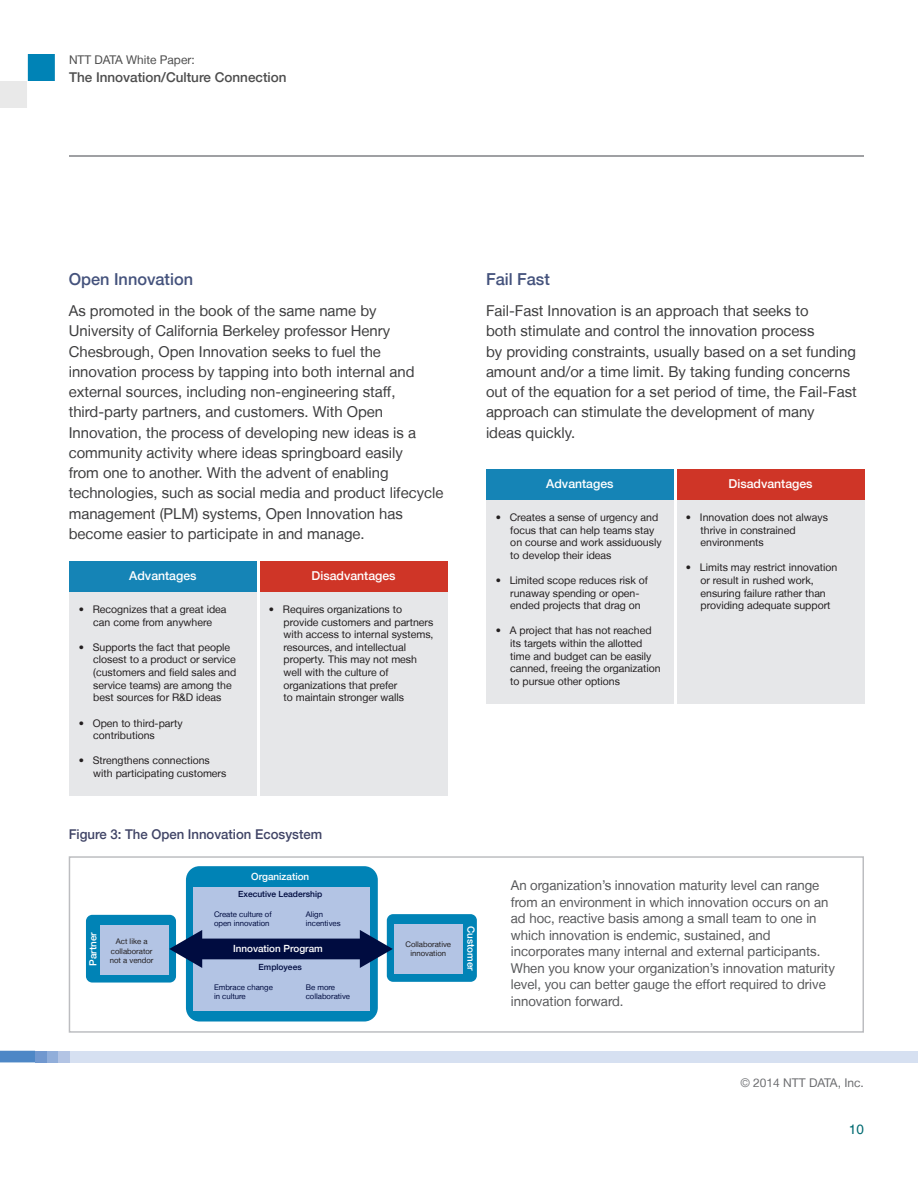
<style>
.page{position:relative;width:918px;height:1188px;background:#fff}
.page>*{position:absolute;margin:0;border:0;box-sizing:border-box;transform-origin:0 0}
.t1{font:500 16.5px "Helvetica Neue LT";color:#44527c}
.t2{font:15px/20.2px "Helvetica Neue LT";color:#3e3e3f}
.t3{font:13.5px/16.5px "Helvetica Neue LT";color:#57585a}
.t4{font:500 13.5px "Helvetica Neue LT";color:#404466}
.t5{font:500 13.5px "Helvetica Neue LT";color:#4d4d4d}
.t6{font:13.5px "Helvetica LT Com";color:#006a71}
.t7{font:500 12.3px "Helvetica Neue LT";color:#fff}
.t8{font:12px "Helvetica Neue LT";color:#4d4d4d}
.t9{font:12px "Helvetica Neue LT";color:#6c6d70}
.t10{font:10.5px/12.6px "Helvetica Neue LT";color:#231f20}
.t11{font:500 9.9px "Helvetica Neue LT";color:#fff}
.t12{font:500 8.55px "Helvetica Neue LT";color:#000c40}
.t13{font:7.8px/9.3px "Helvetica Neue LT";color:#000c40}
.t14{font:7.8px/9.3px "Helvetica Neue LT";color:#231f20;text-align:center}
.s1{color:#808285}
</style>
<div class="page">
<svg style="left:0;top:1051px;width:35px;height:11px"></svg>
<div style="left:35px;top:1051px;width:12px;height:11px;background:#7198cf"></div>
<div style="left:47px;top:1051px;width:12px;height:11px;background:#91aeda"></div>
<div style="left:59px;top:1051px;width:11px;height:11px;background:#b3c4e4"></div>
<div style="left:70px;top:1051px;width:848px;height:11px;background:#d6e0f1"></div>
<svg style="left:0;top:54px;width:55px;height:54px"></svg>
<hr style="left:69px;top:155px;width:795px;height:2px;background:#808285">
<div style="left:69px;top:585px;width:188px;height:211px;background:#e6e7e9"></div>
<div style="left:260px;top:585px;width:188px;height:211px;background:#e6e7e9"></div>
<div style="left:69px;top:561px;width:188px;height:31px;background:#1584b6"></div>
<div style="left:260px;top:561px;width:188px;height:31px;background:#cf3527"></div>
<div style="left:486px;top:493px;width:188px;height:211px;background:#e6e7e9"></div>
<div style="left:677px;top:493px;width:188px;height:211px;background:#e6e7e9"></div>
<div style="left:486px;top:469px;width:188px;height:31px;background:#1584b6"></div>
<div style="left:677px;top:469px;width:188px;height:31px;background:#cf3527"></div>
<div style="left:69px;top:856px;width:795px;height:177px;border:1px solid #bcbdc0"></div>
<div style="left:186px;top:866px;width:192px;height:156px;background:#0083b6;border-radius:14px"></div>
<div style="left:387px;top:914px;width:90px;height:68px;background:#0083b6;border-radius:6px"></div>
<div style="left:86px;top:915px;width:90px;height:68px;background:#0083b6;border-radius:6px"></div>
<div style="left:193px;top:887px;width:177px;height:123px;background:#b3c4e4"></div>
<div style="left:100px;top:925px;width:69px;height:49px;background:#b3c4e4"></div>
<div style="left:394px;top:924px;width:69px;height:50px;background:#b3c4e4"></div>
<svg style="left:169px;top:930px;width:224px;height:38px"></svg>
<p class="t8" style="left:69px;top:53px;width:127px">NTT DATA White Paper:</p>
<p class="t5" style="left:69px;top:69px;width:219px">The Innovation/Culture Connection</p>
<h1 class="t1" style="left:69px;top:269px;width:126px">Open Innovation</h1>
<p class="t2" style="left:69px;top:300px;width:376px">As promoted in the book of the same name by University of California Berkeley professor Henry Chesbrough, Open Innovation seeks to fuel the innovation process by tapping into both internal and external sources, including non-engineering staff, third-party partners, and customers. With Open Innovation, the process of developing new ideas is a community activity where ideas springboard easily<br>from one to another. With the advent of enabling technologies, such as social media and product lifecycle management (PLM) systems, Open Innovation has become easier to participate in and manage.</p>
<p class="t7" style="left:129px;top:569px;width:69px">Advantages</p>
<p class="t7" style="left:312px;top:569px;width:85px">Disadvantages</p>
<p class="t10" style="left:79px;top:603px;width:149px;text-align:center">• Recognizes that a great idea can come from anywhere</p>
<p class="t10" style="left:93px;top:641px;width:144px;text-indent:-15px">• Supports the fact that people closest to a product or service (customers and field sales and service teams) are among the best sources for R&amp;D ideas</p>
<p class="t10" style="left:93px;top:716px;width:91px;text-indent:-15px">• Open to third-party contributions</p>
<p class="t10" style="left:93px;top:754px;width:135px;text-indent:-15px">• Strengthens connections with participating customers</p>
<p class="t10" style="left:284px;top:603px;width:151px;text-indent:-15px">• Requires organizations to provide customers and partners with access to internal systems, resources, and intellectual property. This may not mesh well with the culture of organizations that prefer<br>to maintain stronger walls</p>
<h1 class="t1" style="left:486px;top:269px;width:65px">Fail Fast</h1>
<p class="t2" style="left:486px;top:300px;width:372px">Fail-Fast Innovation is an approach that seeks to<br>both stimulate and control the innovation process<br>by providing constraints, usually based on a set funding amount and/or a time limit. By taking funding concerns out of the equation for a set period of time, the Fail-Fast approach can stimulate the development of many<br>ideas quickly.</p>
<p class="t7" style="left:546px;top:477px;width:69px">Advantages</p>
<p class="t7" style="left:729px;top:477px;width:85px">Disadvantages</p>
<p class="t10" style="left:510px;top:511px;width:153px;text-indent:-15px">• Creates a sense of urgency and focus that can help teams stay on course and work assiduously to develop their ideas</p>
<p class="t10" style="left:510px;top:574px;width:139px;text-indent:-15px">• Limited scope reduces risk of runaway spending or open&shy;ended projects that drag on</p>
<p class="t10" style="left:510px;top:624px;width:152px;text-indent:-15px">• A project that has not reached its targets within the allotted time and budget can be easily canned, freeing the organization to pursue other options</p>
<p class="t10" style="left:701px;top:511px;width:129px;text-indent:-15px">• Innovation does not always thrive in constrained environments</p>
<p class="t10" style="left:701px;top:561px;width:138px;text-indent:-15px">• Limits may restrict innovation or result in rushed work, ensuring failure rather than providing adequate support</p>
<p class="t4" style="left:69px;top:826px;width:255px">Figure 3: The Open Innovation Ecosystem</p>
<p class="t11" style="left:251px;top:870px;width:60px">Organization</p>
<p class="t12" style="left:238px;top:889px;width:86px">Executive Leadership</p>
<p class="t11" style="left:87px;top:966px;width:35px;rotate:-90deg">Partner</p>
<p class="t14" style="left:110px;top:937px;width:45px">Act like a collaborator not a vendor</p>
<p class="t13" style="left:214px;top:909px;width:59px">Create culture of open innovation</p>
<p class="t13" style="left:306px;top:909px;width:36px">Align incentives</p>
<p class="t11" style="left:233px;top:943px;width:91px">Innovation Program</p>
<p class="t12" style="left:259px;top:962px;width:45px">Employees</p>
<p class="t13" style="left:214px;top:982px;width:60px">Embrace change in culture</p>
<p class="t13" style="left:306px;top:982px;width:46px">Be more collaborative</p>
<p class="t14" style="left:405px;top:940px;width:47px">Collaborative innovation</p>
<p class="t11" style="left:477px;top:926px;width:46px;rotate:90deg">Customer</p>
<p class="t3" style="left:511px;top:877px;width:326px">An organization’s innovation maturity level can range from an environment in which innovation occurs on an ad hoc, reactive basis among a small team to one in which innovation is endemic, sustained, and incorporates many internal and external participants.<br>When you know your organization’s innovation maturity level, you can better gauge the effort required to drive innovation forward.</p>
<p class="t9" style="left:740px;top:1075px;width:125px"><span class="s1">©</span> 2014 NTT DATA, Inc.</p>
<p class="t6" style="left:849px;top:1121px;width:17px">10</p>
</div>
